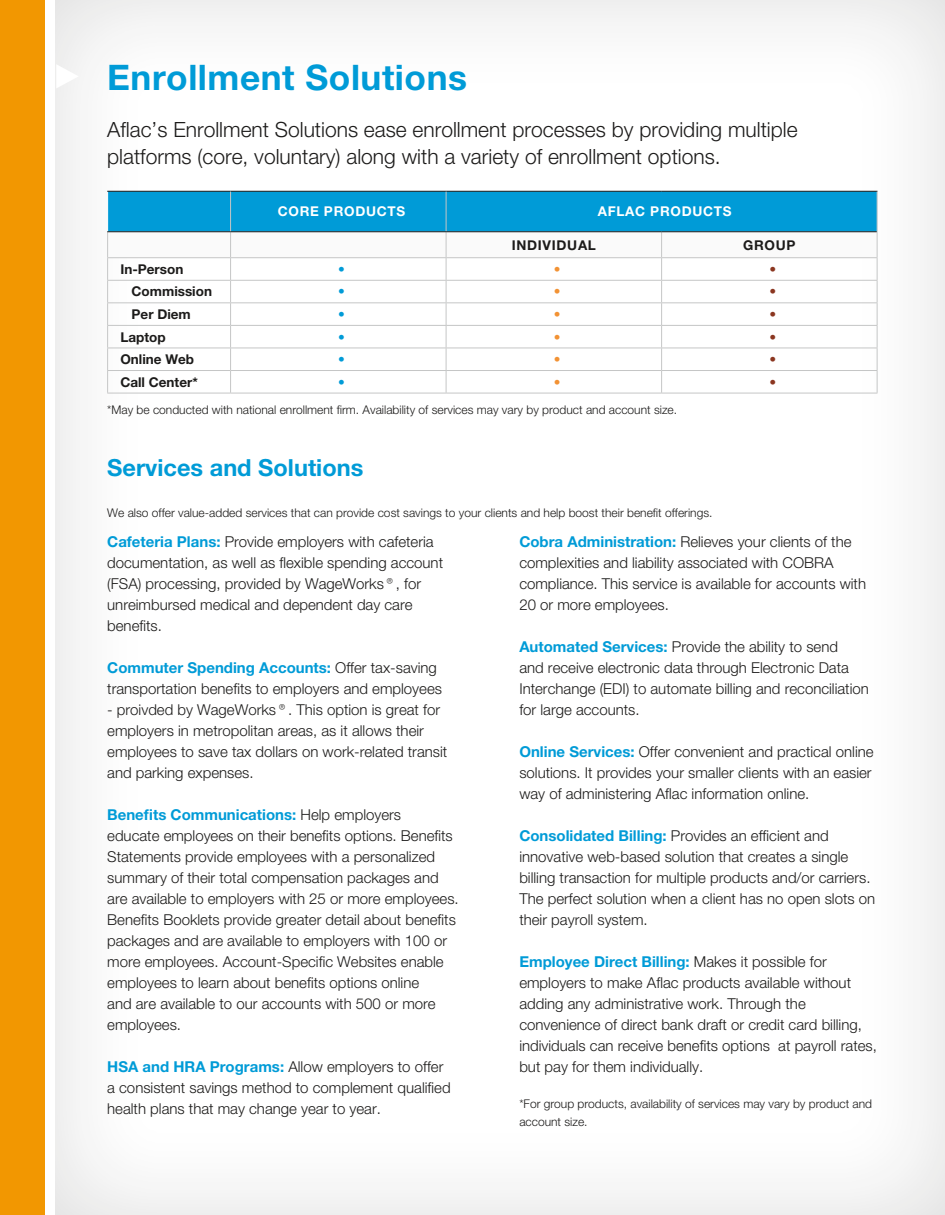
<style>
.page{position:relative;width:945px;height:1215px;background:#fff}
.page>*{position:absolute;margin:0;border:0;box-sizing:border-box;transform-origin:0 0}
.t1{font:700 35.25px "Helvetica Neue CELT";letter-spacing:.015em;color:#009bd7}
.t2{font:700 23.55px "Helvetica Neue CELT";color:#009bd7}
.t3{font:300 21px/27px "Helvetica Neue CELT";color:#1c1b1a}
.t4{font:300 15px/21px "Helvetica Neue CELT";color:#1c1b1a}
.t5{font:700 13.5px "Helvetica Neue CELT";color:#1c1b1a}
.t6{font:700 13.5px "Helvetica Neue CELT";letter-spacing:.055em;color:#fff}
.t7{font:700 13.5px "Helvetica Neue CELT";letter-spacing:.055em;color:#1c1b1a}
.t8{font:300 13.5px "Helvetica Neue CELT";color:#009bd7}
.t9{font:300 13.5px "Helvetica Neue CELT";color:#f29234}
.t10{font:300 13.5px "Helvetica Neue CELT";color:#8b3620}
.t11{font:300 12px/18px "Helvetica Neue CELT";color:#1c1b1a}
.s1{font-weight:700;color:#009bd7}
</style>
<div class="page">
<div style="left:50px;top:0;width:895px;height:1215px;background:#1c1b1a;opacity:.15"></div>
<div style="left:0;top:0;width:45px;height:1215px;background:#f29701"></div>
<svg style="left:56px;top:64px;width:23px;height:24px"></svg>
<svg style="left:107px;top:192px;width:771px;height:201px"></svg>
<hr style="left:107px;top:393px;width:124px;height:1px;background:#c5c6c6">
<hr style="left:231px;top:393px;width:215px;height:1px;background:#c5c6c6">
<hr style="left:446px;top:393px;width:216px;height:1px;background:#c5c6c6">
<hr style="left:662px;top:393px;width:216px;height:1px;background:#c5c6c6">
<hr style="left:107px;top:192px;width:1px;height:39px;background:#fff">
<hr style="left:107px;top:191px;width:124px;height:1px;background:#1c1b1a">
<hr style="left:231px;top:191px;width:215px;height:1px;background:#1c1b1a">
<hr style="left:446px;top:191px;width:216px;height:1px;background:#1c1b1a">
<hr style="left:662px;top:191px;width:216px;height:1px;background:#1c1b1a">
<hr style="left:230px;top:192px;width:1px;height:39px;background:#c5c6c6">
<hr style="left:446px;top:192px;width:1px;height:39px;background:#c5c6c6">
<hr style="left:877px;top:192px;width:1px;height:40px;background:#c5c6c6">
<hr style="left:107px;top:231px;width:124px;height:1px;background:#1c1b1a">
<hr style="left:231px;top:231px;width:215px;height:1px;background:#1c1b1a">
<hr style="left:446px;top:231px;width:216px;height:1px;background:#1c1b1a">
<hr style="left:662px;top:231px;width:215px;height:1px;background:#1c1b1a">
<h1 class="t1" style="left:107px;top:56px;width:361px">Enrollment Solutions</h1>
<h3 class="t3" style="left:107px;top:116px;width:692px">Aflac’s Enrollment Solutions ease enrollment processes by providing multiple platforms (core, voluntary) along with a variety of enrollment options.</h3>
<p class="t6" style="left:278px;top:203px;width:129px">CORE PRODUCTS</p>
<p class="t6" style="left:598px;top:203px;width:135px">AFLAC PRODUCTS</p>
<p class="t7" style="left:512px;top:236px;width:86px">INDIVIDUAL</p>
<p class="t5" style="left:743px;top:236px;width:54px">GROUP</p>
<p class="t5" style="left:120px;top:261px;width:64px">In-Person</p>
<p class="t8" style="left:338px;top:261px;width:8px">•</p>
<p class="t9" style="left:554px;top:261px;width:8px">•</p>
<p class="t10" style="left:769px;top:261px;width:8px">•</p>
<p class="t5" style="left:132px;top:283px;width:82px">Commission</p>
<p class="t8" style="left:338px;top:283px;width:8px">•</p>
<p class="t9" style="left:554px;top:283px;width:8px">•</p>
<p class="t10" style="left:769px;top:283px;width:8px">•</p>
<p class="t5" style="left:132px;top:306px;width:61px">Per Diem</p>
<p class="t8" style="left:338px;top:306px;width:8px">•</p>
<p class="t9" style="left:554px;top:306px;width:8px">•</p>
<p class="t10" style="left:769px;top:306px;width:8px">•</p>
<p class="t5" style="left:120px;top:328px;width:47px">Laptop</p>
<p class="t8" style="left:338px;top:328px;width:8px">•</p>
<p class="t9" style="left:554px;top:328px;width:8px">•</p>
<p class="t10" style="left:769px;top:328px;width:8px">•</p>
<p class="t5" style="left:120px;top:351px;width:75px">Online Web</p>
<p class="t8" style="left:338px;top:351px;width:8px">•</p>
<p class="t9" style="left:554px;top:351px;width:8px">•</p>
<p class="t10" style="left:769px;top:351px;width:8px">•</p>
<p class="t5" style="left:120px;top:373px;width:79px">Call Center*</p>
<p class="t8" style="left:338px;top:374px;width:8px">•</p>
<p class="t9" style="left:554px;top:374px;width:8px">•</p>
<p class="t10" style="left:769px;top:374px;width:8px">•</p>
<p class="t11" style="left:107px;top:400px;width:571px">*May be conducted with national enrollment firm. Availability of services may vary by product and account size.</p>
<h2 class="t2" style="left:107px;top:453px;width:258px">Services and Solutions</h2>
<p class="t11" style="left:107px;top:504px;width:607px">We also offer value-added services that can provide cost savings to your clients and help boost their benefit offerings.</p>
<p class="t4" style="left:107px;top:531px;width:337px"><span class="s1">Cafeteria Plans:</span> Provide employers with cafeteria documentation, as well as flexible spending account (FSA) processing, provided by WageWorks®, for unreimbursed medical and dependent day care benefits.</p>
<p class="t4" style="left:107px;top:657px;width:336px"><span class="s1">Commuter Spending Accounts:</span> Offer tax-saving transportation benefits to employers and employees</p>
<p class="t4" style="left:107px;top:699px;width:342px">- proivded by WageWorks®. This option is great for employers in metropolitan areas, as it allows their employees to save tax dollars on work-related transit and parking expenses.</p>
<p class="t4" style="left:107px;top:804px;width:353px"><span class="s1">Benefits Communications:</span> Help employers<br>educate employees on their benefits options. Benefits Statements provide employees with a personalized summary of their total compensation packages and are available to employers with 25 or more employees.<br>Benefits Booklets provide greater detail about benefits packages and are available to employers with 100 or more employees. Account-Specific Websites enable employees to learn about benefits options online<br>and are available to our accounts with 500 or more employees.</p>
<p class="t4" style="left:107px;top:1056px;width:345px"><span class="s1">HSA and HRA Programs:</span> Allow employers to offer a consistent savings method to complement qualified health plans that may change year to year.</p>
<p class="t4" style="left:519px;top:531px;width:348px"><span class="s1">Cobra Administration:</span> Relieves your clients of the complexities and liability associated with COBRA compliance. This service is available for accounts with 20 or more employees.</p>
<p class="t4" style="left:519px;top:636px;width:351px"><span class="s1">Automated Services:</span> Provide the ability to send<br>and receive electronic data through Electronic Data Interchange (EDI) to automate billing and reconciliation for large accounts.</p>
<p class="t4" style="left:519px;top:741px;width:356px"><span class="s1">Online Services:</span> Offer convenient and practical online solutions. It provides your smaller clients with an easier way of administering Aflac information online.</p>
<p class="t4" style="left:519px;top:825px;width:357px"><span class="s1">Consolidated Billing:</span> Provides an efficient and innovative web-based solution that creates a single billing transaction for multiple products and/or carriers.<br>The perfect solution when a client has no open slots on their payroll system.</p>
<p class="t4" style="left:519px;top:951px;width:359px"><span class="s1">Employee Direct Billing:</span> Makes it possible for employers to make Aflac products available without adding any administrative work. Through the convenience of direct bank draft or credit card billing, individuals can receive benefits options at payroll rates, but pay for them individually.</p>
<p class="t11" style="left:519px;top:1094px;width:354px">*For group products, availability of services may vary by product and account size.</p>
</div>
